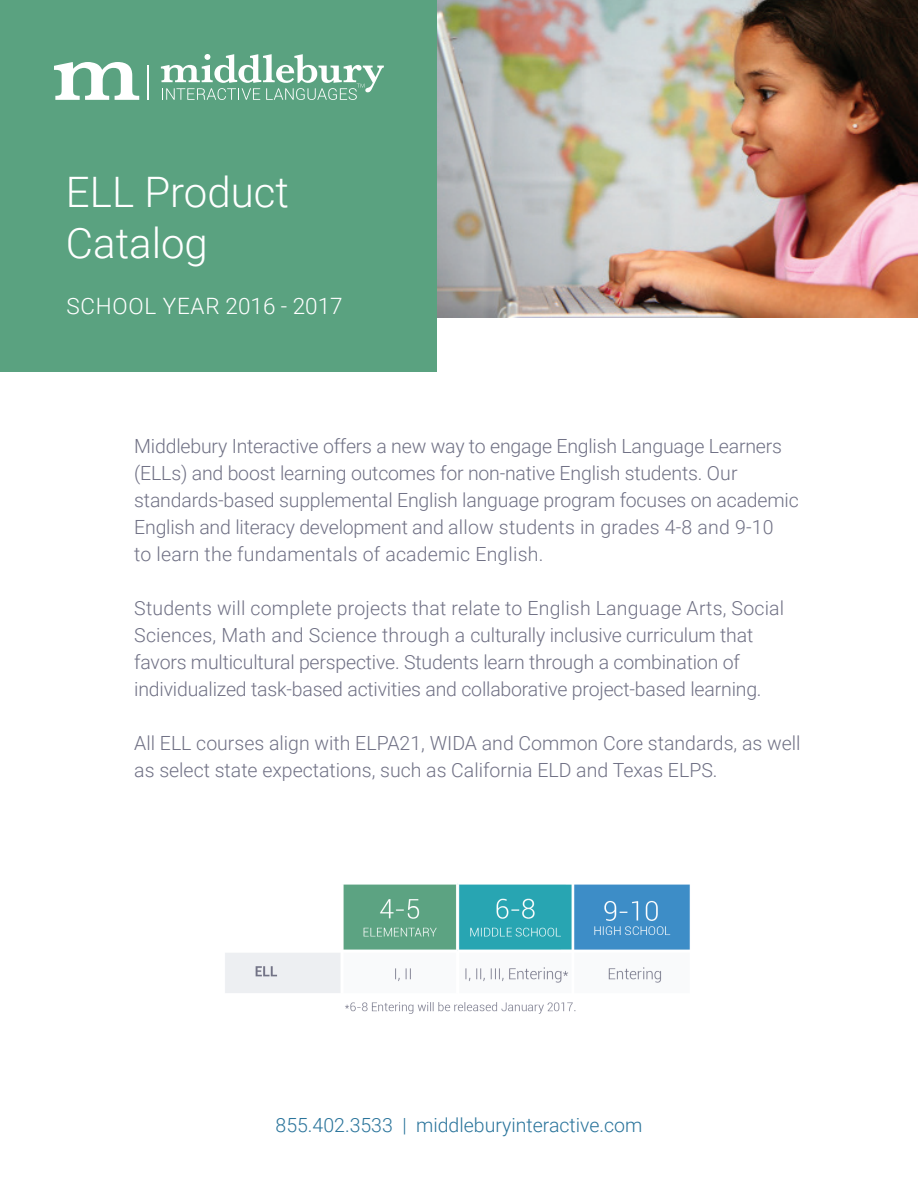
<style>
.page{position:relative;width:918px;height:1188px;background:#fff}
.page>*{position:absolute;margin:0;border:0;box-sizing:border-box;transform-origin:0 0}
.t1{font:300 42px/50.4px "Roboto";color:#fff}
.t2{font:300 22.5px "Roboto";letter-spacing:.035em;color:#fff}
.t3{font:300 19.5px/27px "Roboto";letter-spacing:-.01em;color:#707185}
.t4{font:300 19.5px "Roboto";color:#2a749b}
</style>
<div class="page">
<img style="left:436px;top:0;width:482px;height:317px">
<div style="left:0;top:0;width:436px;height:372px;background:#5aa280"></div>
<svg style="left:54px;top:62px;width:85px;height:38px"></svg>
<svg style="left:161px;top:54px;width:223px;height:46px"></svg>
<hr style="left:147px;top:66px;width:2px;height:34px;background:#fff">
<img style="left:225px;top:883px;width:465px;height:131px">
<h1 class="t1" style="left:66px;top:165px;width:224px">ELL Product<br>Catalog</h1>
<p class="t2" style="left:66px;top:290px;width:278px">SCHOOL YEAR 2016 - 2017</p>
<p class="t3" style="left:134px;top:432px;width:666px">Middlebury Interactive offers a new way to engage English Language Learners (ELLs) and boost learning outcomes for non-native English students. Our standards-based supplemental English language program focuses on academic English and literacy development and allow students in grades 4-8 and 9-10<br>to learn the fundamentals of academic English.</p>
<p class="t3" style="left:134px;top:594px;width:652px">Students will complete projects that relate to English Language Arts, Social Sciences, Math and Science through a culturally inclusive curriculum that favors multicultural perspective. Students learn through a combination of individualized task-based activities and collaborative project-based learning.</p>
<p class="t3" style="left:134px;top:729px;width:668px">All ELL courses align with ELPA21, WIDA and Common Core standards, as well as select state expectations, such as California ELD and Texas ELPS.</p>
<p class="t4" style="left:276px;top:1111px;width:368px">855.402.3533 | middleburyinteractive.com</p>
</div>
